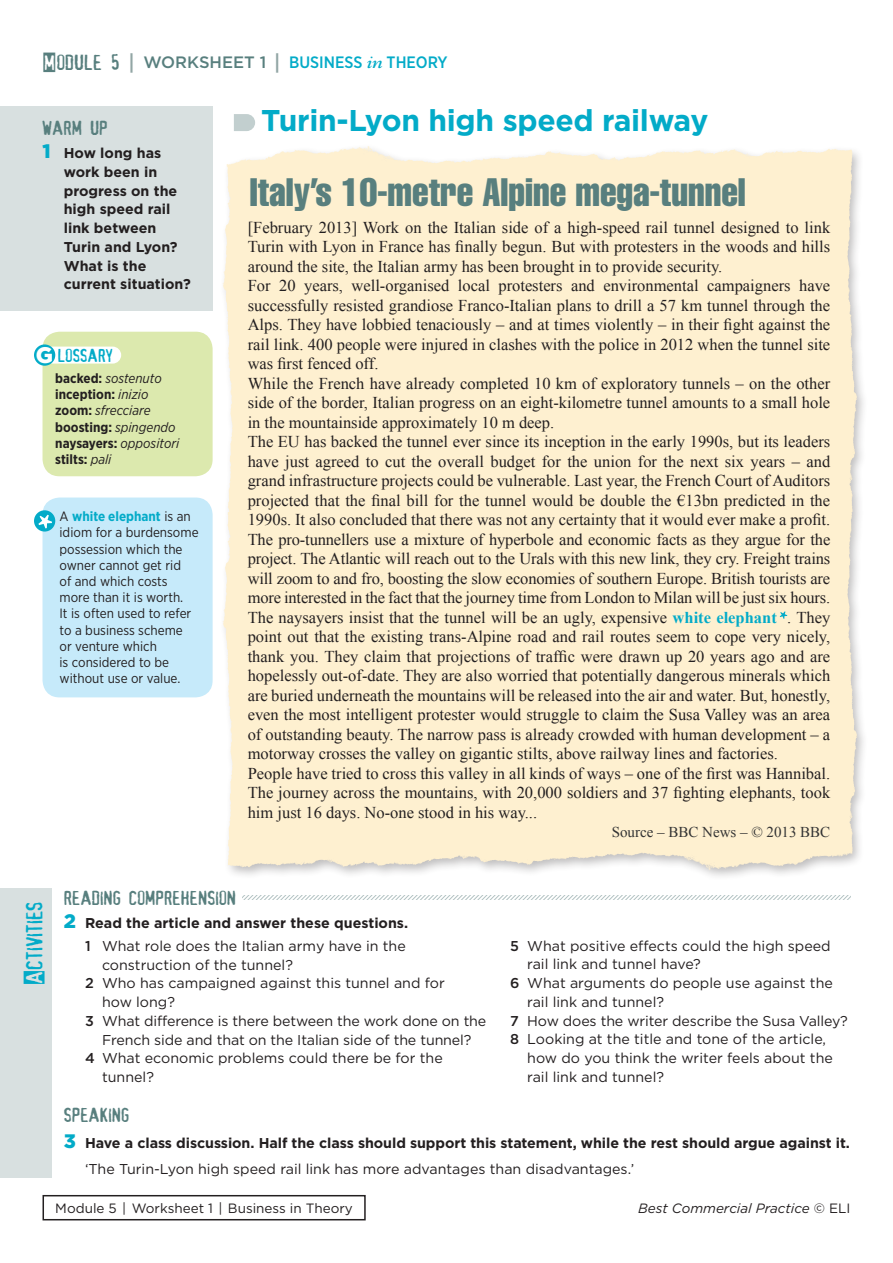
<style>
.page{position:relative;width:893px;height:1263px;background:#fff}
.page>*{position:absolute;margin:0;border:0;box-sizing:border-box;transform-origin:0 0}
.Normale{font:extra-condensed 39px "Helvetica";color:#587f7e}
.titolo_arg__2{font:700 30px "Gotham HTF";letter-spacing:-.01em;color:#03abc8}
.t1{font:22.5px "Alias";color:#03abc8}
.t2{font:900 22.5px "Gotham HTF";color:#fff}
.titolo_attività{font:19.5px "Alias";color:#587f7e}
.testo_istruzioni{font:19.5px "Alias";color:#587f7e}
.t3{font:18px "Alias";color:#03abc8}
.testo_brano{font:16.5px/19.5px "Times New Roman";color:#231f20;text-align:justify}
.t4{font:500 16.5px "Gotham Narrow";color:#03abc8}
.testo_brano-2{font:15px "Times New Roman";color:#333}
.testo_attività{font:14.25px/18.8px "Gotham HTF";color:#231f20}
.testo_istruzioni-2{font:700 14.25px/18.8px "Gotham HTF";letter-spacing:-.005em;color:#231f20}
.testo_glossario{font:13.5px/16.2px "Gotham Narrow";color:#231f20}
.testo_glossario-2{font:700 13.5px "Gotham Narrow";color:#231f20}
.t5{font:13.5px "Gotham HTF";color:#231f20}
.testo_glossario-3{font:italic 13.5px "Gotham Narrow";color:#231f20}
.t6{font:italic 13.5px "Gotham HTF";color:#231f20}
.s1{font-family:"Alias";font-weight:400;font-size:21px;color:#587f7e}
.s2{font-family:"Confidential";font-weight:400;font-size:21px;color:#587f7e}
.s3{font-family:"Gotham HTF";font-size:21px;color:#91a5a4}
.s4{font-family:"Gotham HTF";color:#587f7e}
.s5{font-family:"Plantin Std";font-weight:600;font-style:italic}
.s6{font-weight:900;font-size:19.5px;color:#03abc8}
.s7{font-weight:700;color:#03abc8}
.s8{font-weight:700;font-style:normal}
.s9{font-weight:400;font-style:italic}
.s10{font-weight:500}
.s11{font-style:normal}
</style>
<div class="page">
<div style="left:43px;top:1195px;width:323px;height:25px;border:2px solid #231f20"></div>
<svg style="left:234px;top:114px;width:21px;height:17px"></svg>
<div style="left:0;top:889px;width:51px;height:289px;background:#d8e0e0"></div>
<svg style="left:242px;top:895px;width:608px;height:4px"></svg>
<svg style="left:780px;top:611px;width:7px;height:8px"></svg>
<div style="left:0;top:106px;width:213px;height:204px;background:#d8e0e0"></div>
<div style="left:43px;top:497px;width:170px;height:200px;background:#c6eafa;border-radius:17px"></div>
<div style="left:34px;top:510px;width:21px;height:21px;background:#03abc8;border-radius:50%"></div>
<svg style="left:38px;top:515px;width:14px;height:13px"></svg>
<div style="left:43px;top:332px;width:170px;height:144px;background:#dce9ae;border-radius:17px"></div>
<svg style="left:51px;top:347px;width:70px;height:17px"></svg>
<div style="left:34px;top:344px;width:21px;height:22px;background:#03abc8;border-radius:50%"></div>
<p class="t4" style="left:43px;top:52px;width:407px"><span class="s1">Module</span> <span class="s2">5</span> <span class="s3">|</span> <span class="s4">WORKSHEET 1</span> <span class="s3">|</span> BUSINESS <span class="s5">in</span> THEORY</p>
<p class="titolo_arg__2" style="left:261px;top:103px;width:449px">Turin-Lyon high speed railway</p>
<p class="titolo_attività" style="left:43px;top:117px;width:67px">warm up</p>
<p class="testo_istruzioni-2" style="left:64px;top:143px;width:129px;text-indent:-21px"><span class="s6">1</span> How long has work been in progress on the high speed rail link between<br>Turin and Lyon?<br>What is the current situation?</p>
<p class="Normale" style="left:250px;top:167px;width:498px">Italy’s 10-metre Alpine mega-tunnel</p>
<p class="testo_brano" style="left:248px;top:217px;width:584px">[February 2013] Work on the Italian side of a high-speed rail tunnel designed to link Turin with Lyon in France has finally begun. But with protesters in the woods and hills around the site, the Italian army has been brought in to provide security.</p>
<p class="testo_brano" style="left:248px;top:276px;width:584px">For 20 years, well-organised local protesters and environmental campaigners have successfully resisted grandiose Franco-Italian plans to drill a 57 km tunnel through the Alps. They have lobbied tenaciously – and at times violently – in their fight against the rail link. 400 people were injured in clashes with the police in 2012 when the tunnel site was first fenced off.</p>
<p class="testo_brano" style="left:248px;top:373px;width:584px">While the French have already completed 10 km of exploratory tunnels – on the other side of the border, Italian progress on an eight-kilometre tunnel amounts to a small hole in the mountainside approximately 10 m deep.</p>
<p class="testo_brano" style="left:248px;top:432px;width:584px">The EU has backed the tunnel ever since its inception in the early 1990s, but its leaders have just agreed to cut the overall budget for the union for the next six years – and grand infrastructure projects could be vulnerable. Last year, the French Court of Auditors projected that the final bill for the tunnel would be double the €13bn predicted in the 1990s. It also concluded that there was not any certainty that it would ever make a profit.</p>
<p class="testo_brano" style="left:248px;top:529px;width:584px">The pro-tunnellers use a mixture of hyperbole and economic facts as they argue for the project. The Atlantic will reach out to the Urals with this new link, they cry. Freight trains will zoom to and fro, boosting the slow economies of southern Europe. British tourists are more interested in the fact that the journey time from London to Milan will be just six hours.</p>
<p class="testo_brano" style="left:248px;top:607px;width:584px">The naysayers insist that the tunnel will be an ugly, expensive <span class="s7">white elephant</span> . They point out that the existing trans-Alpine road and rail routes seem to cope very nicely, thank you. They claim that projections of traffic were drawn up 20 years ago and are hopelessly out-of-date. They are also worried that potentially dangerous minerals which are buried underneath the mountains will be released into the air and water. But, honestly, even the most intelligent protester would struggle to claim the Susa Valley was an area of outstanding beauty. The narrow pass is already crowded with human development – a motorway crosses the valley on gigantic stilts, above railway lines and factories.</p>
<p class="testo_brano" style="left:248px;top:763px;width:584px">People have tried to cross this valley in all kinds of ways – one of the first was Hannibal.<br>The journey across the mountains, with 20,000 soldiers and 37 fighting elephants, took him just 16 days. No-one stood in his way...</p>
<p class="testo_brano-2" style="left:612px;top:822px;width:220px">Source – BBC News – © 2013 BBC</p>
<p class="t2" style="left:36px;top:342px;width:19px">G</p>
<p class="t3" style="left:57px;top:345px;width:57px">lossary</p>
<p class="testo_glossario-3" style="left:55px;top:370px;width:108px"><span class="s8">backed:</span> sostenuto</p>
<p class="testo_glossario-2" style="left:55px;top:386px;width:95px">inception: <span class="s9">inizio</span></p>
<p class="testo_glossario-3" style="left:55px;top:402px;width:97px"><span class="s8">zoom:</span> sfrecciare</p>
<p class="testo_glossario-2" style="left:55px;top:418px;width:122px">boosting: <span class="s9">spingendo</span></p>
<p class="testo_glossario-2" style="left:55px;top:434px;width:125px">naysayers: <span class="s9">oppositori</span></p>
<p class="testo_glossario-2" style="left:55px;top:450px;width:58px">stilts: <span class="s9">pali</span></p>
<p class="testo_glossario" style="left:60px;top:508px;width:141px">A <span class="s7">white elephant</span> is an idiom for a burdensome possession which the owner cannot get rid<br>of and which costs more than it is worth.<br>It is often used to refer to a business scheme<br>or venture which<br>is considered to be without use or value.</p>
<p class="t1" style="left:21px;top:984px;width:85px;rotate:-90deg">Activities</p>
<p class="titolo_attività" style="left:64px;top:886px;width:174px">reading comprehension</p>
<p class="testo_istruzioni-2" style="left:64px;top:913px;width:346px"><span class="s6">2</span> Read the article and answer these questions.</p>
<p class="testo_attività" style="left:102px;top:936px;width:305px;text-indent:-17px"><span class="s10">1</span> What role does the Italian army have in the construction of the tunnel?</p>
<p class="testo_attività" style="left:85px;top:974px;width:361px"><span class="s10">2</span> Who has campaigned against this tunnel and for</p>
<p class="testo_attività" style="left:102px;top:992px;width:75px">how long?</p>
<p class="testo_attività" style="left:85px;top:1011px;width:403px;text-align:center"><span class="s10">3</span> What difference is there between the work done on the<br>French side and that on the Italian side of the tunnel?</p>
<p class="testo_attività" style="left:102px;top:1049px;width:342px;text-indent:-17px"><span class="s10">4</span> What economic problems could there be for the tunnel?</p>
<p class="testo_istruzioni" style="left:64px;top:1104px;width:67px">speaking</p>
<p class="testo_istruzioni-2" style="left:64px;top:1133px;width:788px"><span class="s6">3</span> Have a class discussion. Half the class should support this statement, while the rest should argue against it.</p>
<p class="testo_attività" style="left:85px;top:1159px;width:551px">‘The Turin-Lyon high speed rail link has more advantages than disadvantages.’</p>
<p class="testo_attività" style="left:527px;top:936px;width:305px;text-indent:-17px"><span class="s10">5</span> What positive effects could the high speed rail link and tunnel have?</p>
<p class="testo_attività" style="left:527px;top:973px;width:307px;text-indent:-17px"><span class="s10">6</span> What arguments do people use against the rail link and tunnel?</p>
<p class="testo_attività" style="left:510px;top:1011px;width:339px"><span class="s10">7</span> How does the writer describe the Susa Valley?</p>
<p class="testo_attività" style="left:527px;top:1030px;width:307px;text-indent:-17px"><span class="s10">8</span> Looking at the title and tone of the article, how do you think the writer feels about the rail link and tunnel?</p>
<p class="t5" style="left:55px;top:1201px;width:299px">Module 5 | Worksheet 1 | Business in Theory</p>
<p class="t6" style="left:638px;top:1201px;width:214px">Best Commercial Practice <span class="s11">© ELI</span></p>
</div>
